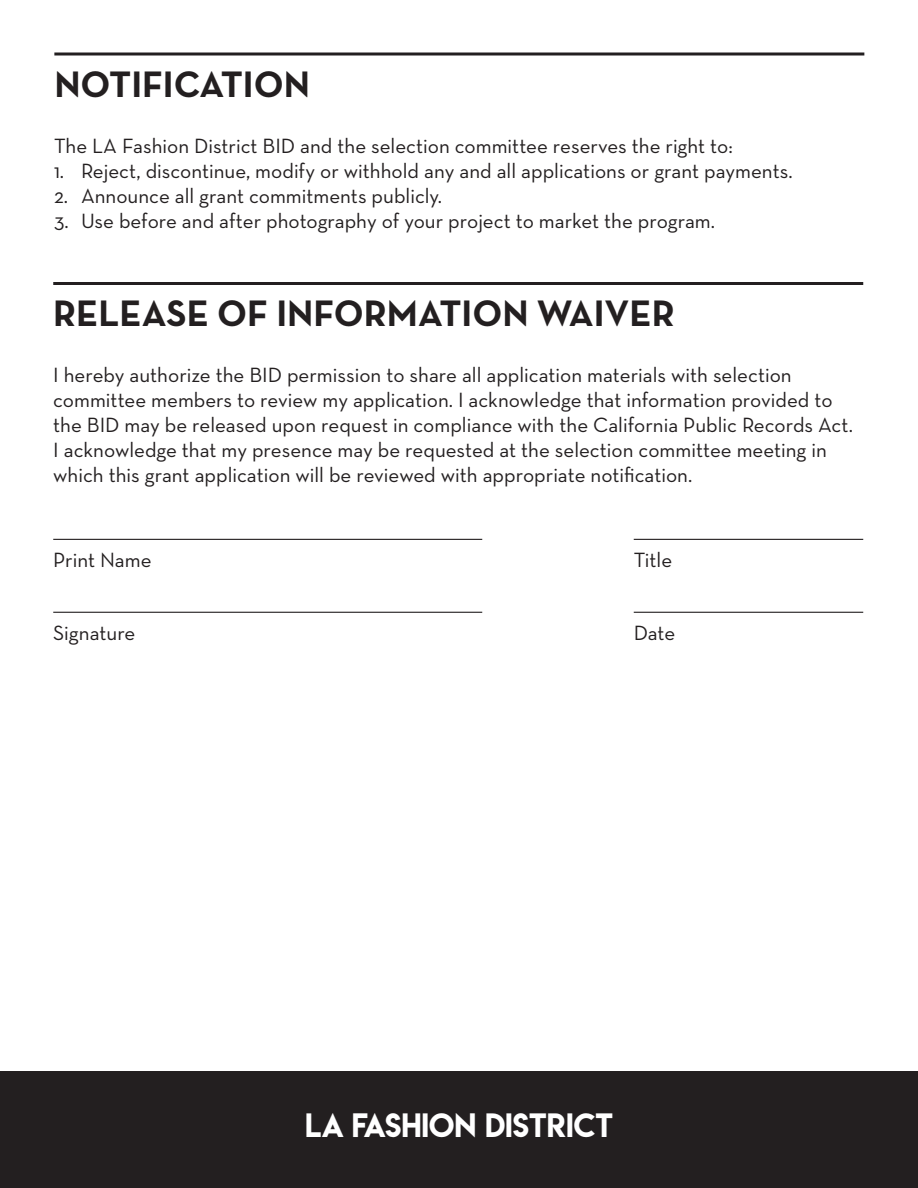
<style>
.page{position:relative;width:918px;height:1188px;background:#fff}
.page>*{position:absolute;margin:0;border:0;box-sizing:border-box;transform-origin:0 0}
.t1{font:700 37.5px "Neutra Text";color:#231f20}
.t2{font:30px "Lemon Milk";color:#fff}
.t3{font:21px/25.2px "Neutra Text";color:#231f20}
</style>
<div class="page">
<svg style="left:54px;top:52px;width:810px;height:4px;background:#595657"></svg>
<div style="left:0;top:1071px;width:918px;height:117px;background:#231f20"></div>
<hr style="left:53px;top:282px;width:810px;height:3px;background:#231f20">
<hr style="left:53px;top:539px;width:429px;height:1px;background:#231f20">
<hr style="left:53px;top:612px;width:429px;height:1px;background:#231f20">
<hr style="left:634px;top:539px;width:229px;height:1px;background:#231f20">
<hr style="left:634px;top:612px;width:229px;height:1px;background:#231f20">
<p class="t1" style="left:54px;top:61px;width:257px">NOTIFICATION</p>
<p class="t3" style="left:54px;top:133px;width:680px">The LA Fashion District BID and the selection committee reserves the right to:</p>
<p class="t3" style="left:54px;top:158px;width:740px">1. Reject, discontinue, modify or withhold any and all applications or grant payments.</p>
<p class="t3" style="left:54px;top:183px;width:390px">2. Announce all grant commitments publicly.</p>
<p class="t3" style="left:54px;top:208px;width:663px">3. Use before and after photography of your project to market the program.</p>
<p class="t1" style="left:53px;top:290px;width:623px">RELEASE OF INFORMATION WAIVER</p>
<p class="t3" style="left:53px;top:362px;width:801px">I hereby authorize the BID permission to share all application materials with selection committee members to review my application. I acknowledge that information provided to the BID may be released upon request in compliance with the California Public Records Act.<br>I acknowledge that my presence may be requested at the selection committee meeting in which this grant application will be reviewed with appropriate notification.</p>
<p class="t3" style="left:53px;top:547px;width:100px">Print Name</p>
<p class="t3" style="left:53px;top:620px;width:84px">Signature</p>
<p class="t3" style="left:634px;top:547px;width:40px">Title</p>
<p class="t3" style="left:634px;top:620px;width:43px">Date</p>
<p class="t2" style="left:305px;top:1104px;width:309px">LA FASHION DISTRICT</p>
</div>
